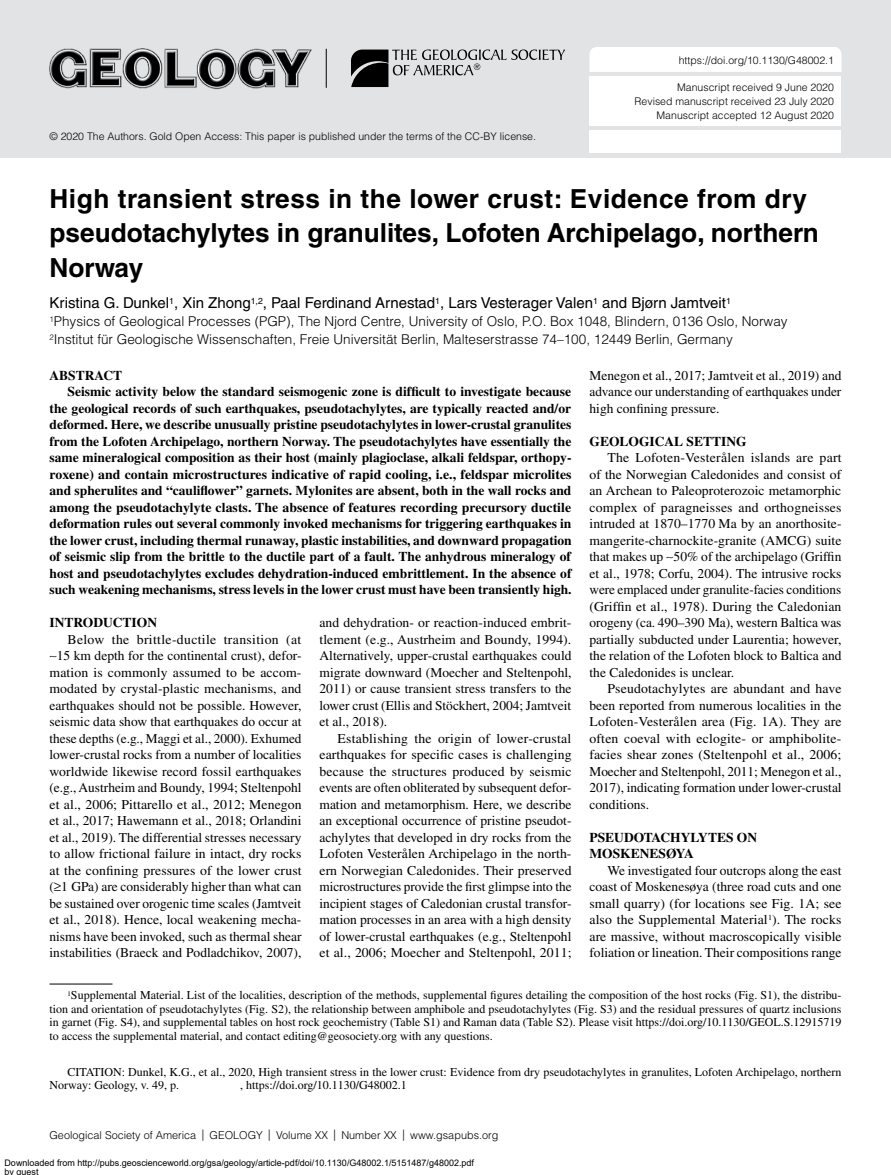
<style>
.page{position:relative;width:891px;height:1175px;background:#fff}
.page>*{position:absolute;margin:0;border:0;box-sizing:border-box;transform-origin:0 0}
.AT{font:700 26.25px/34.5px "Helvetica LT Std";color:#000}
.AU{font:15px "Helvetica LT Std";color:#000}
.T{font:13.5px/16.5px "Times LT Std";color:#000;text-align:justify}
.ABST{font:700 13.5px/16.5px "Times LT Std";color:#000;text-align:justify}
.AFF{font:300 13.5px "Helvetica LT Std";color:#000}
._1{font:700 13.5px/16.5px "Times LT Std";color:#000}
.ABSH{font:700 13.5px "Times LT Std";color:#000}
.Tagline{font:12px/13.5px "Times LT Std";color:#000}
.Running_Foot{font:300 10.8px "Helvetica LT Std";color:#000}
.id_Tagline{font:300 10.5px/13.5px "Helvetica LT Std";color:#000;text-align:right}
.t1{font:9px/9px "Arial";color:#000}
.s1{color:#fff}
.s2{font-size:11.25px}
</style>
<div class="page">
<div style="left:0;top:0;width:891px;height:158px;background:#e2e3e4"></div>
<hr style="left:326px;top:49px;width:1px;height:39px;background:#000">
<div style="left:590px;top:76px;width:252px;height:50px;background:#fff"></div>
<div style="left:590px;top:47px;width:252px;height:25px;background:#fff"></div>
<img style="left:49px;top:48px;width:263px;height:42px">
<svg style="left:351px;top:50px;width:214px;height:37px"></svg>
<div style="left:590px;top:130px;width:252px;height:23px;background:#fff"></div>
<hr style="left:50px;top:983px;width:62px;height:1px;background:#000">
<p class="id_Tagline" style="left:679px;top:54px;width:157px">https://doi.org/10.1130/G48002.1</p>
<p class="id_Tagline" style="left:50px;top:129px;width:488px">© 2020 The Authors. Gold Open Access: This paper is published under the terms of the CC-BY license.</p>
<p class="id_Tagline" style="left:635px;top:81px;width:201px">Manuscript received 9 June 2020<br>Revised manuscript received 23 July 2020<br>Manuscript accepted 12 August 2020</p>
<p class="AT" style="left:50px;top:181px;width:771px">High transient stress in the lower crust: Evidence from dry pseudotachylytes in granulites, Lofoten Archipelago, northern<br>Norway</p>
<p class="AU" style="left:50px;top:294px;width:683px">Kristina G. Dunkel<sup>1</sup>, Xin Zhong<sup>1,2</sup>, Paal Ferdinand Arnestad<sup>1</sup>, Lars Vesterager Valen<sup>1</sup> and Bjørn Jamtveit<sup>1</sup></p>
<p class="AFF" style="left:50px;top:313px;width:740px"><sup>1</sup>Physics of Geological Processes (PGP), The Njord Centre, University of Oslo, P.O. Box 1048, Blindern, 0136 Oslo, Norway</p>
<p class="AFF" style="left:50px;top:331px;width:685px"><sup>2</sup>Institut für Geologische Wissenschaften, Freie Universität Berlin, Malteserstrasse 74–100, 12449 Berlin, Germany</p>
<p class="ABSH" style="left:50px;top:367px;width:74px">ABSTRACT</p>
<p class="ABST" style="left:50px;top:383px;width:524px;text-indent:18px">Seismic activity below the standard seismogenic zone is difficult to investigate because the geological records of such earthquakes, pseudotachylytes, are typically reacted and/or deformed. Here, we describe unusually pristine pseudotachylytes in lower-crustal granulites from the Lofoten Archipelago, northern Norway. The pseudotachylytes have essentially the same mineralogical composition as their host (mainly plagioclase, alkali feldspar, orthopy&shy;roxene) and contain microstructures indicative of rapid cooling, i.e., feldspar microlites and spherulites and “cauliflower” garnets. Mylonites are absent, both in the wall rocks and among the pseudotachylyte clasts. The absence of features recording precursory ductile deformation rules out several commonly invoked mechanisms for triggering earthquakes in the lower crust, including thermal runaway, plastic instabilities, and downward propagation of seismic slip from the brittle to the ductile part of a fault. The anhydrous mineralogy of host and pseudotachylytes excludes dehydration-induced embrittlement. In the absence of such weakening mechanisms, stress levels in the lower crust must have been transiently high.</p>
<p class="_1" style="left:50px;top:614px;width:109px">INTRODUCTION</p>
<p class="T" style="left:50px;top:631px;width:254px;text-indent:18px">Below the brittle-ductile transition (at ∼15 km depth for the continental crust), defor&shy;mation is commonly assumed to be accom&shy;modated by crystal-plastic mechanisms, and earthquakes should not be possible. However, seismic data show that earthquakes do occur at these depths (e.g., Maggi et al., 2000). Exhumed lower-crustal rocks from a number of localities worldwide likewise record fossil earthquakes (e.g., Austrheim and Boundy, 1994; Steltenpohl et al., 2006; Pittarello et al., 2012; Menegon et al., 2017; Hawemann et al., 2018; Orlandini et al., 2019). The differential stresses necessary to allow frictional failure in intact, dry rocks at the confining pressures of the lower crust (≥1 GPa) are considerably higher than what can be sustained over orogenic time scales (Jamtveit et al., 2018). Hence, local weakening mecha&shy;nisms have been invoked, such as thermal shear instabilities (Braeck and Podladchikov, 2007),</p>
<p class="T" style="left:590px;top:367px;width:254px">Menegon et al., 2017; Jamtveit et al., 2019) and advance our understanding of earthquakes under high confining pressure.</p>
<p class="_1" style="left:590px;top:432px;width:159px">GEOLOGICAL SETTING</p>
<p class="T" style="left:590px;top:449px;width:254px;text-indent:18px">The Lofoten-Vesterålen islands are part of the Norwegian Caledonides and consist of an Archean to Paleoproterozoic metamorphic complex of paragneisses and orthogneisses intruded at 1870–1770 Ma by an anorthosite&shy;mangerite-charnockite-granite (AMCG) suite that makes up ∼50% of the archipelago (Griffin et al., 1978; Corfu, 2004). The intrusive rocks were emplaced under granulite-facies conditions (Griffin et al., 1978). During the Caledonian orogeny (ca. 490–390 Ma), western Baltica was partially subducted under Laurentia; however, the relation of the Lofoten block to Baltica and the Caledonides is unclear.</p>
<p class="T" style="left:590px;top:680px;width:254px;text-indent:18px">Pseudotachylytes are abundant and have been reported from numerous localities in the Lofoten-Vesterålen area (Fig. 1A). They are often coeval with eclogite- or amphibolite&shy;facies shear zones (Steltenpohl et al., 2006; Moecher and Steltenpohl, 2011; Menegon et al., 2017), indicating formation under lower-crustal conditions.</p>
<p class="_1" style="left:590px;top:828px;width:169px">PSEUDOTACHYLYTES ON<br>MOSKENESØYA</p>
<p class="T" style="left:590px;top:862px;width:254px;text-indent:18px">We investigated four outcrops along the east coast of Moskenesøya (three road cuts and one small quarry) (for locations see Fig. 1A; see also the Supplemental Material<sup>1</sup>). The rocks are massive, without macroscopically visible foliation or lineation. Their compositions range</p>
<p class="Tagline" style="left:50px;top:988px;width:794px;text-align:justify;text-indent:18px"><sup>1</sup>Supplemental Material. List of the localities, description of the methods, supplemental figures detailing the composition of the host rocks (Fig. S1), the distribu&shy;tion and orientation of pseudotachylytes (Fig. S2), the relationship between amphibole and pseudotachylytes (Fig. S3) and the residual pressures of quartz inclusions in garnet (Fig. S4), and supplemental tables on host rock geochemistry (Table S1) and Raman data (Table S2). Please visit https://doi.org/10.1130/GEOL.S.12915719 to access the supplemental material, and contact editing@geosociety.org with any questions.</p>
<p class="T" style="left:320px;top:614px;width:254px">and dehydration- or reaction-induced embrit&shy;tlement (e.g., Austrheim and Boundy, 1994).<br>Alternatively, upper-crustal earthquakes could migrate downward (Moecher and Steltenpohl, 2011) or cause transient stress transfers to the lower crust (Ellis and Stöckhert, 2004; Jamtveit et al., 2018).</p>
<p class="T" style="left:320px;top:730px;width:254px;text-indent:18px">Establishing the origin of lower-crustal earthquakes for specific cases is challenging because the structures produced by seismic events are often obliterated by subsequent defor&shy;mation and metamorphism. Here, we describe an exceptional occurrence of pristine pseudot&shy;achylytes that developed in dry rocks from the Lofoten Vesterålen Archipelago in the north&shy;ern Norwegian Caledonides. Their preserved microstructures provide the first glimpse into the incipient stages of Caledonian crustal transfor&shy;mation processes in an area with a high density of lower-crustal earthquakes (e.g., Steltenpohl et al., 2006; Moecher and Steltenpohl, 2011;</p>
<p class="Tagline" style="left:50px;top:1065px;width:794px;text-indent:18px">CITATION: Dunkel, K.G., et al., 2020, High transient stress in the lower crust: Evidence from dry pseudotachylytes in granulites, Lofoten Archipelago, northern<br>Norway: Geology, v. 49, p. <span class="s1">XXX–XXX</span>, https://doi.org/10.1130/G48002.1</p>
<p class="Running_Foot" style="left:50px;top:1128px;width:450px">Geological Society of America <span class="s2">|</span> GEOLOGY <span class="s2">|</span> Volume XX <span class="s2">|</span> Number XX <span class="s2">|</span> www.gsapubs.org</p>
<p class="t1" style="left:4px;top:1159px;width:471px">Downloaded from http://pubs.geoscienceworld.org/gsa/geology/article-pdf/doi/10.1130/G48002.1/5151487/g48002.pdf by guest</p>
</div>
